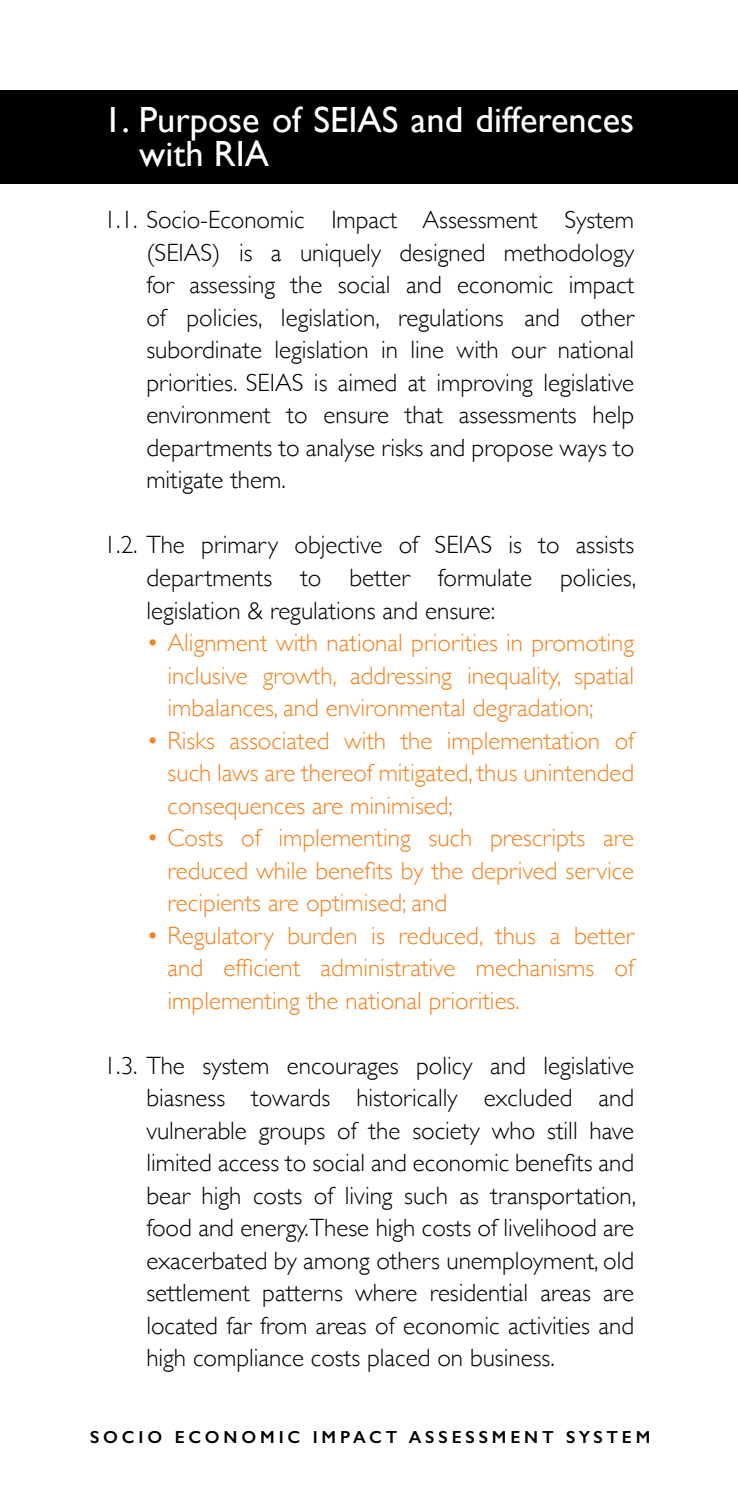
<style>
.page{position:relative;width:738px;height:1489px;background:#fff}
.page>*{position:absolute;margin:0;border:0;box-sizing:border-box;transform-origin:0 0}
.t1{font:36.5px/33.5px "Gill Sans";color:#fff}
.t2{font:300 25px/32.5px "Gill Sans";color:#000;text-align:justify}
.t3{font:300 25px/32.5px "Gill Sans";color:#f58220;text-align:justify}
.t4{font:600 17.5px "Gill Sans";letter-spacing:.22em;color:#000}
</style>
<div class="page">
<div style="left:0;top:90px;width:738px;height:93px;background:#000"></div>
<h1 class="t1" style="left:139px;top:103px;width:496px;text-indent:-35px">1. Purpose of SEIAS and differences with RIA</h1>
<p class="t2" style="left:146px;top:203px;width:489px;text-indent:-43px">1.1. Socio-Economic Impact Assessment System (SEIAS) is a uniquely designed methodology for assessing the social and economic impact of policies, legislation, regulations and other subordinate legislation in line with our national priorities. SEIAS is aimed at improving legislative environment to ensure that assessments help departments to analyse risks and propose ways to mitigate them.</p>
<p class="t2" style="left:146px;top:528px;width:491px;text-indent:-43px">1.2. The primary objective of SEIAS is to assists departments to better formulate policies, legislation &amp; regulations and ensure:</p>
<p class="t3" style="left:167px;top:625px;width:468px;text-indent:-21px">• Alignment with national priorities in promoting inclusive growth, addressing inequality, spatial imbalances, and environmental degradation;</p>
<p class="t3" style="left:167px;top:723px;width:468px;text-indent:-21px">• Risks associated with the implementation of such laws are thereof mitigated, thus unintended consequences are minimised;</p>
<p class="t3" style="left:167px;top:820px;width:468px;text-indent:-21px">• Costs of implementing such prescripts are reduced while benefits by the deprived service recipients are optimised; and</p>
<p class="t3" style="left:167px;top:918px;width:468px;text-indent:-21px">• Regulatory burden is reduced, thus a better and efficient administrative mechanisms of implementing the national priorities.</p>
<p class="t2" style="left:146px;top:1048px;width:491px;text-indent:-43px">1.3. The system encourages policy and legislative biasness towards historically excluded and vulnerable groups of the society who still have limited access to social and economic benefits and bear high costs of living such as transportation, food and energy.These high costs of livelihood are exacerbated by among others unemployment, old settlement patterns where residential areas are located far from areas of economic activities and high compliance costs placed on business.</p>
<p class="t4" style="left:90px;top:1426px;width:561px">SOCIO ECONOMIC IMPACT ASSESSMENT SYSTEM</p>
</div>
